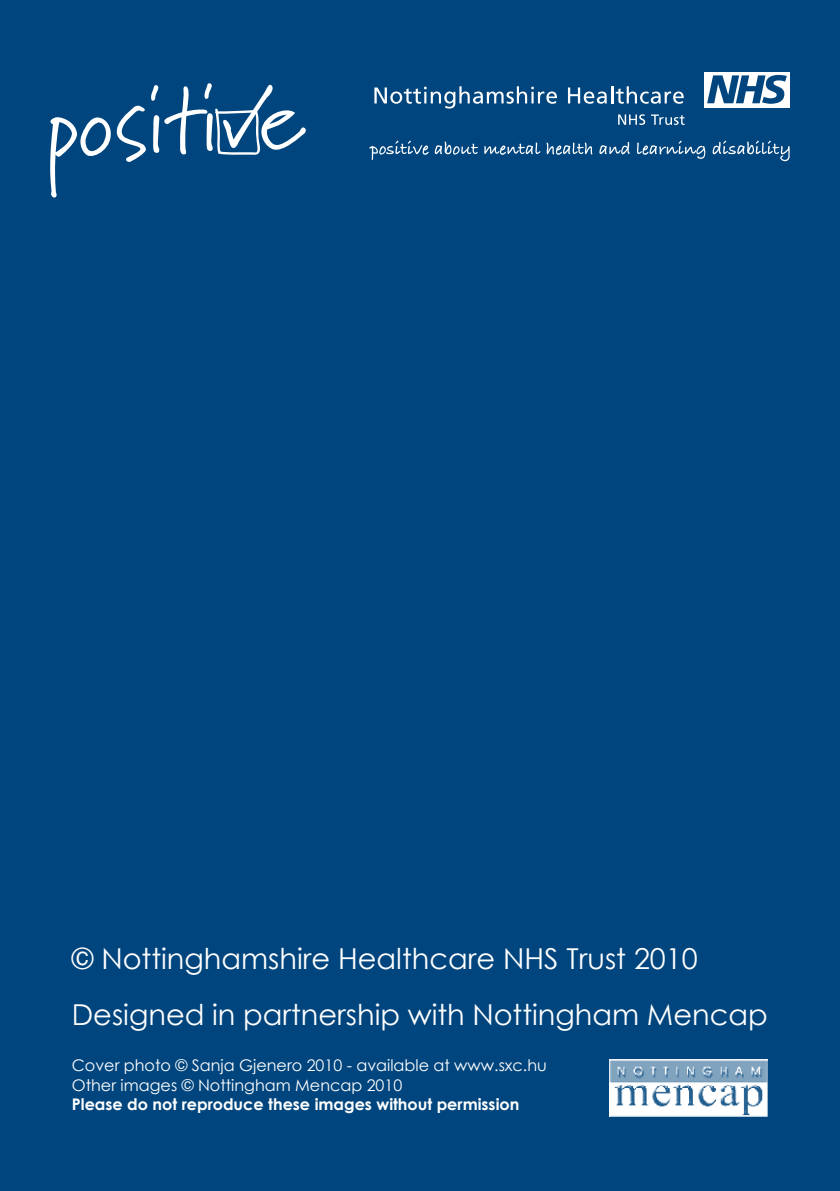
<style>
.page{position:relative;width:840px;height:1191px;background:#fff}
.page>*{position:absolute;margin:0;border:0;box-sizing:border-box;transform-origin:0 0}
.t1{font:28.8px "Century Gothic";color:#fff}
.t2{font:16px/19.2px "Century Gothic";color:#fff}
.t3{font:700 16px "Century Gothic";color:#fff}
</style>
<div class="page">
<div style="left:0;top:0;width:839px;height:1191px;background:#00457d"></div>
<img style="left:609px;top:1059px;width:158px;height:57px">
<svg style="left:374px;top:86px;width:182px;height:23px"></svg>
<svg style="left:567px;top:86px;width:116px;height:18px"></svg>
<svg style="left:618px;top:114px;width:26px;height:11px"></svg>
<svg style="left:651px;top:114px;width:33px;height:11px"></svg>
<div style="left:703px;top:72px;width:86px;height:35px;background:#fff"></div>
<svg style="left:707px;top:75px;width:79px;height:29px"></svg>
<svg style="left:369px;top:141px;width:59px;height:19px"></svg>
<svg style="left:434px;top:141px;width:44px;height:14px"></svg>
<svg style="left:484px;top:142px;width:56px;height:13px"></svg>
<svg style="left:546px;top:142px;width:46px;height:13px"></svg>
<svg style="left:599px;top:142px;width:30px;height:12px"></svg>
<svg style="left:637px;top:141px;width:68px;height:18px"></svg>
<svg style="left:712px;top:141px;width:77px;height:20px"></svg>
<svg style="left:50px;top:83px;width:256px;height:115px"></svg>
<h1 class="t1" style="left:72px;top:938px;width:627px">© Nottinghamshire Healthcare NHS Trust 2010</h1>
<h1 class="t1" style="left:72px;top:994px;width:697px">Designed in partnership with Nottingham Mencap</h1>
<p class="t2" style="left:72px;top:1055px;width:476px">Cover photo © Sanja Gjenero 2010 - available at www.sxc.hu<br>Other images © Nottingham Mencap 2010</p>
<p class="t3" style="left:72px;top:1091px;width:449px">Please do not reproduce these images without permission</p>
</div>
